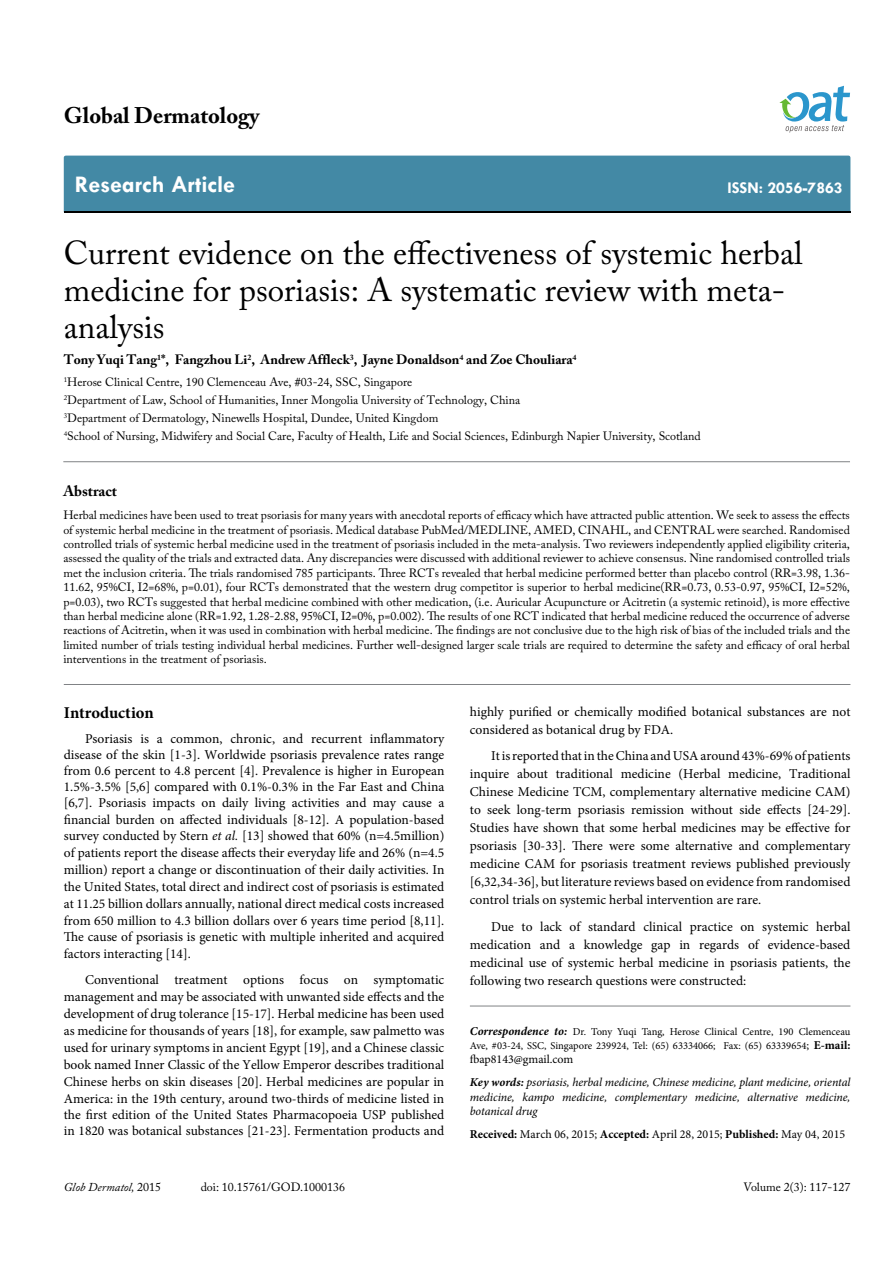
<style>
.page{position:relative;width:893px;height:1263px;background:#fff}
.page>*{position:absolute;margin:0;border:0;box-sizing:border-box;transform-origin:0 0}
.t1{font:33px/37.5px "Adobe Caslon Pro";color:#000}
.t2{font:700 24px "Tw Cen";color:#fff}
.t3{font:700 22.5px "Adobe Caslon Pro";color:#000}
.t4{font:700 16.5px "Tw Cen";color:#fff}
.t5{font:700 16.5px "Minion Pro";letter-spacing:-.005em;color:#000}
.t6{font:700 15px "Adobe Caslon Pro";color:#000}
.t7{font:13.5px/16.6px "Minion Pro";color:#000;text-align:justify}
.t8{font:700 13.5px "Adobe Caslon Pro";color:#000}
.t9{font:12px/14.4px "Adobe Caslon Pro";color:#000}
.t10{font:italic 12px/23px "Minion Pro";letter-spacing:-.005em;color:#000}
.t11{font:12px "Minion Pro";color:#000}
.t12{font:italic 12px "Adobe Caslon Pro";color:#000}
.t13{font:10.5px/14.4px "Minion Pro";color:#000}
.s1{font-style:italic}
.s2{font-weight:700;font-style:italic;font-size:12px}
.s3{font-size:12px}
.s4{font-weight:700;font-size:12px}
.s5{font-style:normal}
.s6{font-weight:700}
</style>
<div class="page">
<div style="left:64px;top:156px;width:786px;height:56px;background:#4389a5"></div>
<svg style="left:779px;top:86px;width:71px;height:47px"></svg>
<hr style="left:63px;top:461px;width:787px;height:1px;background:#808285">
<hr style="left:64px;top:684px;width:786px;height:1px;background:#808285">
<hr style="left:470px;top:1006px;width:380px;height:1px;background:#808285">
<h3 class="t3" style="left:64px;top:102px;width:197px">Global Dermatology</h3>
<h2 class="t2" style="left:75px;top:170px;width:162px">Research Article</h2>
<p class="t4" style="left:727px;top:178px;width:117px">ISSN: 2056-7863</p>
<h1 class="t1" style="left:64px;top:233px;width:740px">Current evidence on the effectiveness of systemic herbal medicine for psoriasis: A systematic review with meta&shy;analysis</h1>
<p class="t8" style="left:64px;top:352px;width:514px">Tony Yuqi Tang<sup>1</sup>*, Fangzhou Li<sup>2</sup>, Andrew Affleck<sup>3</sup>, Jayne Donaldson<sup>4</sup> and Zoe Chouliara<sup>4</sup></p>
<p class="t9" style="left:64px;top:373px;width:638px;line-height:18px"><sup>1</sup>Herose Clinical Centre, 190 Clemenceau Ave, #03-24, SSC, Singapore<br><sup>2</sup>Department of Law, School of Humanities, Inner Mongolia University of Technology, China<br><sup>3</sup>Department of Dermatology, Ninewells Hospital, Dundee, United Kingdom<br><sup>4</sup>School of Nursing, Midwifery and Social Care, Faculty of Health, Life and Social Sciences, Edinburgh Napier University, Scotland</p>
<p class="t6" style="left:63px;top:482px;width:55px">Abstract</p>
<p class="t9" style="left:63px;top:508px;width:788px;text-align:justify">Herbal medicines have been used to treat psoriasis for many years with anecdotal reports of efficacy which have attracted public attention. We seek to assess the effects of systemic herbal medicine in the treatment of psoriasis. Medical database PubMed/MEDLINE, AMED, CINAHL, and CENTRAL were searched. Randomised controlled trials of systemic herbal medicine used in the treatment of psoriasis included in the meta-analysis. Two reviewers independently applied eligibility criteria, assessed the quality of the trials and extracted data. Any discrepancies were discussed with additional reviewer to achieve consensus. Nine randomised controlled trials met the inclusion criteria. The trials randomised 785 participants. Three RCTs revealed that herbal medicine performed better than placebo control (RR=3.98, 1.36- 11.62, 95%CI, I2=68%, p=0.01), four RCTs demonstrated that the western drug competitor is superior to herbal medicine(RR=0.73, 0.53-0.97, 95%CI, I2=52%, p=0.03), two RCTs suggested that herbal medicine combined with other medication, (i.e. Auricular Acupuncture or Acitretin (a systemic retinoid), is more effective than herbal medicine alone (RR=1.92, 1.28-2.88, 95%CI, I2=0%, p=0.002). The results of one RCT indicated that herbal medicine reduced the occurrence of adverse reactions of Acitretin, when it was used in combination with herbal medicine. The findings are not conclusive due to the high risk of bias of the included trials and the limited number of trials testing individual herbal medicines. Further well-designed larger scale trials are required to determine the safety and efficacy of oral herbal interventions in the treatment of psoriasis.</p>
<p class="t5" style="left:64px;top:701px;width:91px">Introduction</p>
<p class="t7" style="left:64px;top:730px;width:382px;text-indent:21px">Psoriasis is a common, chronic, and recurrent inflammatory disease of the skin [1-3]. Worldwide psoriasis prevalence rates range from 0.6 percent to 4.8 percent [4]. Prevalence is higher in European 1.5%-3.5% [5,6] compared with 0.1%-0.3% in the Far East and China [6,7]. Psoriasis impacts on daily living activities and may cause a financial burden on affected individuals [8-12]. A population-based survey conducted by Stern <span class="s1">et al.</span> [13] showed that 60% (n=4.5million) of patients report the disease affects their everyday life and 26% (n=4.5 million) report a change or discontinuation of their daily activities. In the United States, total direct and indirect cost of psoriasis is estimated at 11.25 billion dollars annually, national direct medical costs increased from 650 million to 4.3 billion dollars over 6 years time period [8,11].<br>The cause of psoriasis is genetic with multiple inherited and acquired factors interacting [14].</p>
<p class="t7" style="left:64px;top:971px;width:382px;text-indent:21px">Conventional treatment options focus on symptomatic management and may be associated with unwanted side effects and the development of drug tolerance [15-17]. Herbal medicine has been used as medicine for thousands of years [18], for example, saw palmetto was used for urinary symptoms in ancient Egypt [19], and a Chinese classic book named Inner Classic of the Yellow Emperor describes traditional Chinese herbs on skin diseases [20]. Herbal medicines are popular in America: in the 19th century, around two-thirds of medicine listed in the first edition of the United States Pharmacopoeia USP published in 1820 was botanical substances [21-23]. Fermentation products and</p>
<p class="t7" style="left:470px;top:702px;width:382px;line-height:18px">highly purified or chemically modified botanical substances are not considered as botanical drug by FDA.</p>
<p class="t7" style="left:470px;top:747px;width:382px;line-height:18px;text-indent:21px">It is reported that in the China and USA around 43%-69% of patients inquire about traditional medicine (Herbal medicine, Traditional Chinese Medicine TCM, complementary alternative medicine CAM) to seek long-term psoriasis remission without side effects [24-29].<br>Studies have shown that some herbal medicines may be effective for psoriasis [30-33]. There were some alternative and complementary medicine CAM for psoriasis treatment reviews published previously [6,32,34-36], but literature reviews based on evidence from randomised control trials on systemic herbal intervention are rare.</p>
<p class="t7" style="left:470px;top:917px;width:382px;line-height:18px;text-indent:21px">Due to lack of standard clinical practice on systemic herbal medication and a knowledge gap in regards of evidence-based medicinal use of systemic herbal medicine in psoriasis patients, the following two research questions were constructed:</p>
<p class="t13" style="left:470px;top:1024px;width:382px"><span class="s2">Correspondence to:</span> Dr. Tony Yuqi Tang, Herose Clinical Centre, 190 Clemenceau<br>Ave, #03-24, SSC, Singapore 239924, Tel: (65) 63334066; Fax: (65) 63339654<span class="s3">;</span> <span class="s4">E-mail:</span></p>
<p class="t10" style="left:470px;top:1048px;width:382px"><span class="s5">fbap8143@gmail.com<br></span><span class="s6">Key words:</span> psoriasis, herbal medicine, Chinese medicine, plant medicine, oriental</p>
<p class="t10" style="left:470px;top:1090px;width:382px;line-height:14.4px">medicine, kampo medicine, complementary medicine, alternative medicine, botanical drug</p>
<p class="t11" style="left:470px;top:1126px;width:377px"><span class="s6">Received:</span> March 06, 2015; <span class="s6">Accepted:</span> April 28, 2015; <span class="s6">Published:</span> May 04, 2015</p>
<p class="t12" style="left:64px;top:1180px;width:99px">Glob Dermatol, <span class="s5">2015</span></p>
<p class="t9" style="left:201px;top:1180px;width:146px">doi: 10.15761/GOD.1000136</p>
<p class="t9" style="left:743px;top:1180px;width:108px">Volume 2(3): 117-127</p>
</div>
